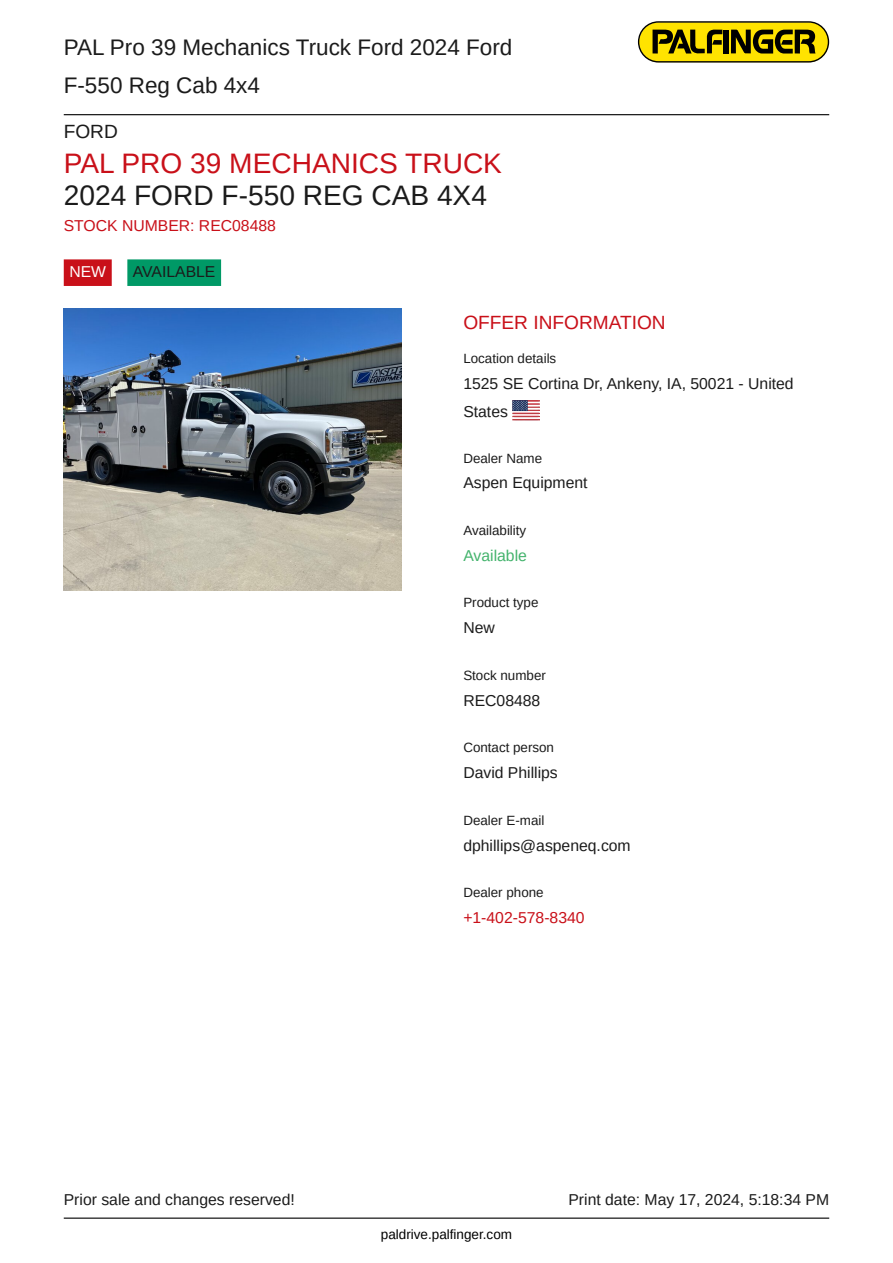
<style>
.page{position:relative;width:893px;height:1263px;background:#fff}
.page>*{position:absolute;margin:0;border:0;box-sizing:border-box;transform-origin:0 0}
.t1{font:28.2px "Arimo";color:#c91019}
.t2{font:28.2px "Arimo";color:#1b1b1b}
.t3{font:22.5px/38.5px "Arimo";color:#1b1b1b}
.t4{font:19.2px "Arimo";color:#c91019}
.t5{font:19.2px "Arimo";color:#1b1b1b}
.t6{font:15.75px/28.3px "Arimo";color:#1b1b1b}
.t7{font:15.75px "Arimo";color:#c91019}
.t8{font:15.75px "Arimo";color:#43b36c}
.t9{font:15.75px "Arimo";color:#fff}
.t10{font:13.5px "Arimo";color:#000}
.t11{font:13.35px "Arimo";color:#1b1b1b}
</style>
<div class="page">
<hr style="left:64px;top:114px;width:765px;height:1px;background:#000">
<hr style="left:64px;top:1217px;width:765px;height:2px;background:#000">
<svg style="left:638px;top:21px;width:191px;height:42px;background:#a4930f"></svg>
<div style="left:64px;top:259px;width:48px;height:27px;background:#c91019"></div>
<div style="left:127px;top:259px;width:94px;height:27px;background:#096"></div>
<img style="left:64px;top:309px;width:337px;height:281px">
<hr style="left:512px;top:400px;width:27px;height:2px;background:#bd3d44">
<svg style="left:512px;top:400px;width:16px;height:1px"></svg>
<svg style="left:512px;top:401px;width:27px;height:19px"></svg>
<h2 class="t3" style="left:64px;top:30px;width:450px">PAL Pro 39 Mechanics Truck Ford 2024 Ford<br>F-550 Reg Cab 4x4</h2>
<p class="t5" style="left:64px;top:124px;width:56px">FORD</p>
<h1 class="t1" style="left:64px;top:152px;width:440px">PAL PRO 39 MECHANICS TRUCK</h1>
<h1 class="t2" style="left:64px;top:185px;width:425px">2024 FORD F-550 REG CAB 4X4</h1>
<p class="t7" style="left:64px;top:220px;width:214px">STOCK NUMBER: REC08488</p>
<p class="t9" style="left:69px;top:266px;width:38px">NEW</p>
<p class="t6" style="left:133px;top:259px;width:84px">AVAILABLE</p>
<p class="t4" style="left:463px;top:315px;width:204px">OFFER INFORMATION</p>
<p class="t11" style="left:463px;top:353px;width:94px">Location details</p>
<p class="t6" style="left:463px;top:371px;width:332px">1525 SE Cortina Dr, Ankeny, IA, 50021 - United<br>States</p>
<p class="t11" style="left:463px;top:453px;width:80px">Dealer Name</p>
<p class="t6" style="left:463px;top:470px;width:126px">Aspen Equipment</p>
<p class="t11" style="left:463px;top:525px;width:64px">Availability</p>
<p class="t8" style="left:463px;top:549px;width:65px">Available</p>
<p class="t11" style="left:463px;top:598px;width:77px">Product type</p>
<p class="t6" style="left:463px;top:615px;width:33px">New</p>
<p class="t11" style="left:463px;top:670px;width:84px">Stock number</p>
<p class="t6" style="left:463px;top:687px;width:79px">REC08488</p>
<p class="t11" style="left:463px;top:743px;width:92px">Contact person</p>
<p class="t6" style="left:463px;top:760px;width:96px">David Phillips</p>
<p class="t11" style="left:463px;top:815px;width:83px">Dealer E-mail</p>
<p class="t6" style="left:463px;top:832px;width:169px">dphillips@aspeneq.com</p>
<p class="t11" style="left:463px;top:888px;width:82px">Dealer phone</p>
<p class="t7" style="left:463px;top:912px;width:123px">+1-402-578-8340</p>
<p class="t6" style="left:64px;top:1187px;width:233px">Prior sale and changes reserved!</p>
<p class="t6" style="left:568px;top:1187px;width:262px">Print date: May 17, 2024, 5:18:34 PM</p>
<p class="t10" style="left:381px;top:1229px;width:133px">paldrive.palfinger.com</p>
</div>
